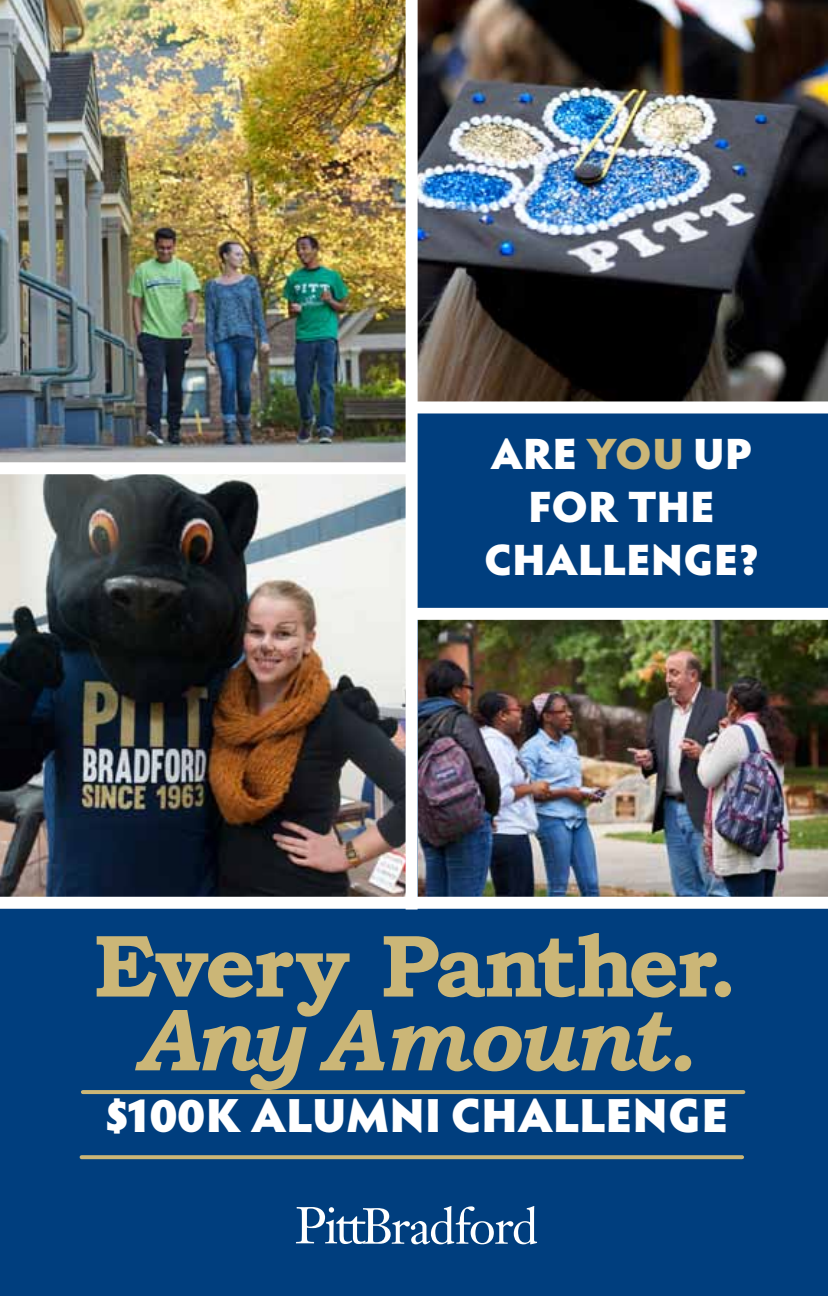
<style>
.page{position:relative;width:828px;height:1296px;background:#fff}
.page>*{position:absolute;margin:0;border:0;box-sizing:border-box;transform-origin:0 0}
.t1{font:700 88.6px "Bookman Old Style";letter-spacing:-.04em;color:#cbb677}
.t2{font:italic 700 88.6px "Bookman Old Style";letter-spacing:-.04em;color:#cbb677}
.t3{font:900 48px "Hypatia Sans Pro";color:#fff}
.t4{font:900 44px/52.8px "Hypatia Sans Pro";letter-spacing:-.01em;color:#fff;text-align:center}
.s1{color:#cbb677}
</style>
<div class="page">
<div style="left:409px;top:402px;width:419px;height:496px;background:#003e7e"></div>
<img style="left:0;top:0;width:406px;height:462px">
<img style="left:418px;top:0;width:410px;height:401px">
<img style="left:418px;top:620px;width:410px;height:277px">
<div style="left:408px;top:401px;width:420px;height:12px;background:#fff"></div>
<img style="left:0;top:474px;width:405px;height:423px">
<div style="left:409px;top:608px;width:419px;height:12px;background:#fff"></div>
<div style="left:0;top:904px;width:828px;height:392px;background:#003e7e"></div>
<svg style="left:83px;top:1090px;width:660px;height:4px;background:#c7b377"></svg>
<svg style="left:82px;top:1155px;width:660px;height:4px;background:#c1b077"></svg>
<svg style="left:296px;top:1206px;width:241px;height:38px"></svg>
<div style="left:0;top:897px;width:828px;height:12px;background:#fff"></div>
<div style="left:406px;top:0;width:12px;height:910px;background:#fff"></div>
<p class="t4" style="left:484px;top:425px;width:276px">ARE <span class="s1">YOU</span> UP<br>FOR THE<br>CHALLENGE?</p>
<h1 class="t1" style="left:93px;top:913px;width:646px">Every Panther.</h1>
<h1 class="t2" style="left:135px;top:987px;width:563px">Any Amount.</h1>
<p class="t3" style="left:103px;top:1080px;width:480px">$100K ALUMNI CHALLENGE</p>
</div>
